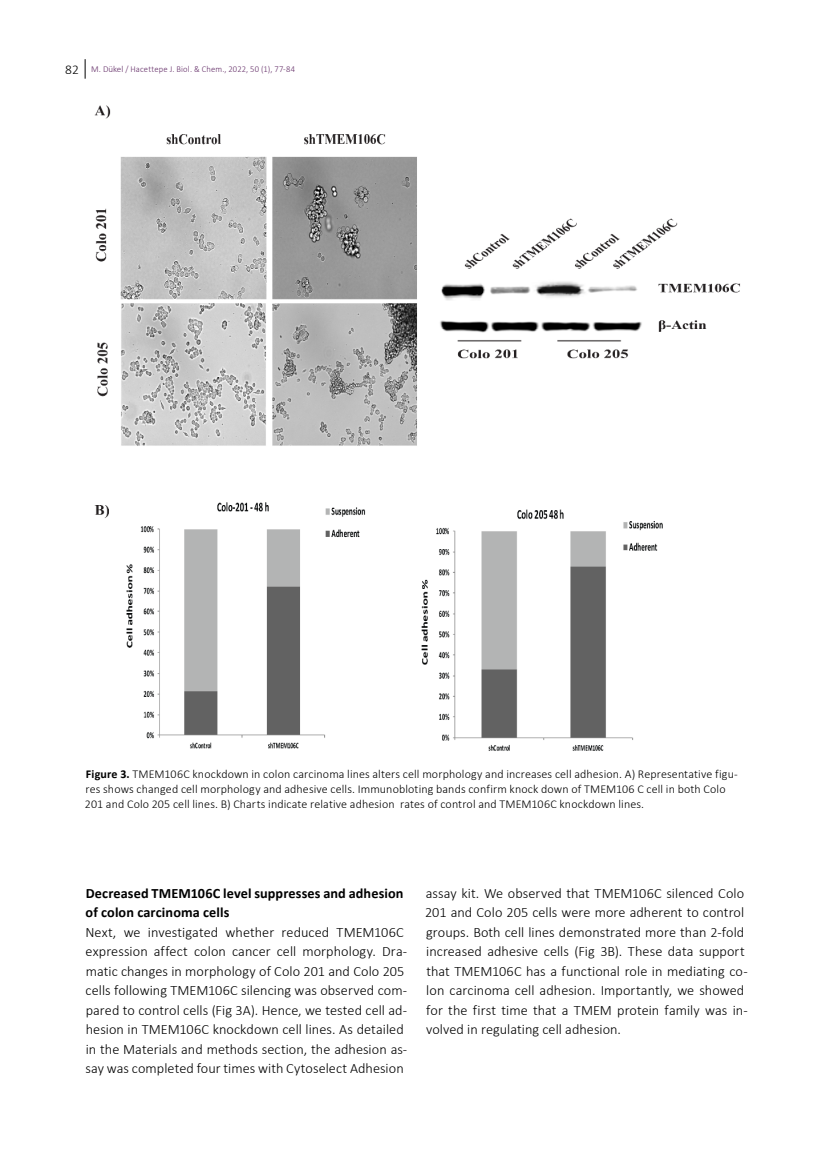
<style>
.page{position:relative;width:830px;height:1170px;background:#fff}
.page>*{position:absolute;margin:0;border:0;box-sizing:border-box;transform-origin:0 0}
.t1{font:300 14.25px/19.5px "Calibri";letter-spacing:.005em;color:#000}
.t2{font:700 14.25px/19.5px "Calibri";letter-spacing:.01em;color:#000}
.t3{font:300 12px/15px "Calibri";letter-spacing:.01em;color:#000}
.t4{font:300 9px "Calibri";letter-spacing:.02em;color:#642e68}
.s1{font-size:13.5px;color:#000}
.s2{font-weight:700}
</style>
<div class="page">
<svg style="left:85px;top:59px;width:1px;height:20px"></svg>
<img style="left:94px;top:105px;width:647px;height:646px">
<p class="t4" style="left:65px;top:63px;width:231px"><span class="s1">82</span> M. Dükel / Hacettepe J. Biol. &amp; Chem., 2022, 50 (1), 77-84</p>
<p class="t3" style="left:85px;top:766px;width:654px"><span class="s2">Figure 3.</span> TMEM106C knockdown in colon carcinoma lines alters cell morphology and increases cell adhesion. A) Representative figu&shy;res shows changed cell morphology and adhesive cells. Immunobloting bands confirm knock down of TMEM106 C cell in both Colo<br>201 and Colo 205 cell lines. B) Charts indicate relative adhesion rates of control and TMEM106C knockdown lines.</p>
<p class="t2" style="left:86px;top:883px;width:319px">Decreased TMEM106C level suppresses and adhesion of colon carcinoma cells</p>
<p class="t1" style="left:85px;top:922px;width:323px">Next, we investigated whether reduced TMEM106C expression affect colon cancer cell morphology. Dra&shy;matic changes in morphology of Colo 201 and Colo 205 cells following TMEM106C silencing was observed com&shy;pared to control cells (Fig 3A). Hence, we tested cell ad&shy;hesion in TMEM106C knockdown cell lines. As detailed in the Materials and methods section, the adhesion as&shy;say was completed four times with Cytoselect Adhesion</p>
<p class="t1" style="left:425px;top:883px;width:324px">assay kit. We observed that TMEM106C silenced Colo 201 and Colo 205 cells were more adherent to control groups. Both cell lines demonstrated more than 2-fold increased adhesive cells (Fig 3B). These data support that TMEM106C has a functional role in mediating co&shy;lon carcinoma cell adhesion. Importantly, we showed for the first time that a TMEM protein family was in&shy;volved in regulating cell adhesion.</p>
</div>
